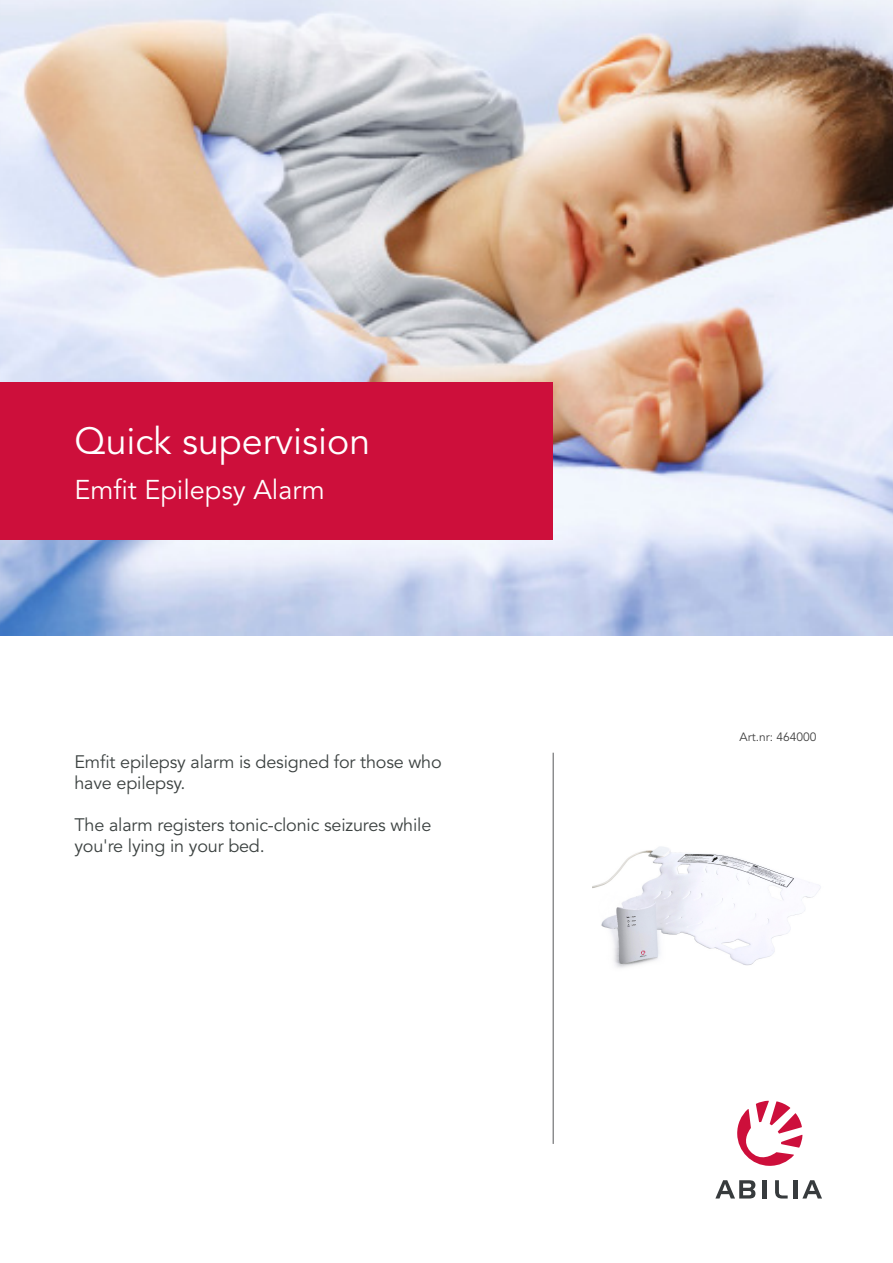
<style>
.page{position:relative;width:893px;height:1263px;background:#fff}
.page>*{position:absolute;margin:0;border:0;box-sizing:border-box;transform-origin:0 0}
.t1{font:37.5px "Avenir LT Std";color:#fff}
.t2{font:27px "Avenir LT Std";color:#fff}
.t3{font:18px/21px "Avenir LT Std";letter-spacing:-.01em;color:#3c4241}
.t4{font:12px "Avenir LT Std";color:#414141}
</style>
<div class="page">
<img style="left:0;top:0;width:893px;height:635px">
<div style="left:0;top:383px;width:553px;height:157px;background:#cd0f3b"></div>
<hr style="left:553px;top:753px;width:1px;height:391px;background:#57585a">
<svg style="left:715px;top:1180px;width:40px;height:18px"></svg>
<hr style="left:763px;top:1180px;width:4px;height:18px;background:#373b3d">
<svg style="left:775px;top:1180px;width:13px;height:18px"></svg>
<hr style="left:793px;top:1180px;width:4px;height:18px;background:#373b3d">
<svg style="left:802px;top:1180px;width:20px;height:18px"></svg>
<svg style="left:737px;top:1101px;width:65px;height:65px"></svg>
<img style="left:592px;top:846px;width:229px;height:122px">
<p class="t1" style="left:74px;top:419px;width:297px">Quick supervision</p>
<p class="t2" style="left:74px;top:474px;width:252px">Emfit Epilepsy Alarm</p>
<p class="t3" style="left:74px;top:752px;width:369px">Emfit epilepsy alarm is designed for those who have epilepsy.</p>
<p class="t3" style="left:74px;top:815px;width:358px">The alarm registers tonic-clonic seizures while you're lying in your bed.</p>
<p class="t4" style="left:739px;top:729px;width:78px">Art.nr: 464000</p>
</div>
